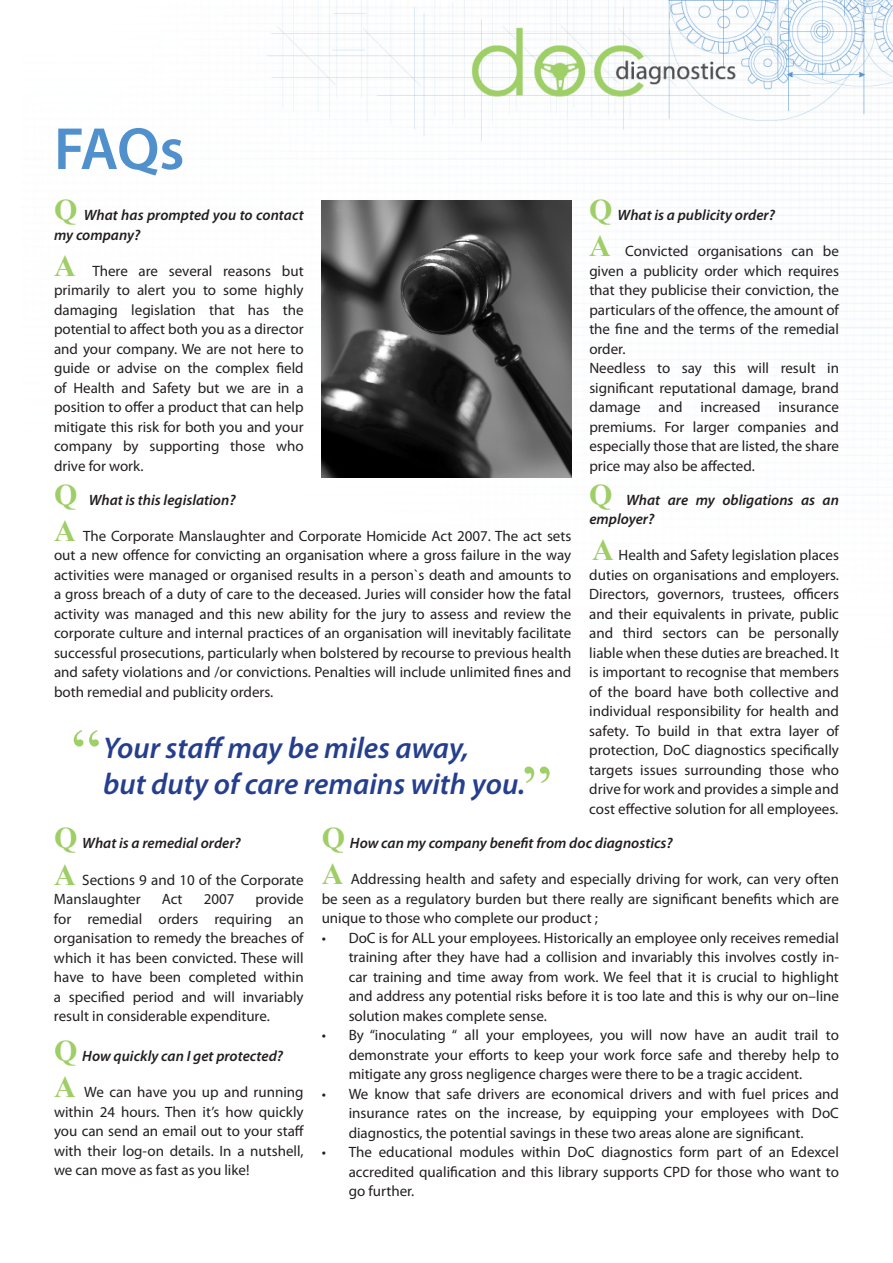
<style>
.page{position:relative;width:893px;height:1263px;background:#fff}
.page>*{position:absolute;margin:0;border:0;box-sizing:border-box;transform-origin:0 0}
.t1{font:600 60px "Myriad Pro";color:#5090cc}
.t2{font:italic 600 30px/36px "Myriad Pro";color:#253f8e}
.t3{font:15px/19.5px "Myriad Pro";color:#231f20;text-align:justify}
.t4{font:italic 600 15px/19.5px "Myriad Pro";color:#231f20}
.s1{font-family:"Times New Roman";font-weight:700;font-style:normal;font-size:30px;color:#9fce66}
.s2{font-family:"Times New Roman";font-weight:700;font-size:30px;color:#9fce66}
</style>
<div class="page">
<img style="left:73px;top:0;width:820px;height:747px">
<img style="left:322px;top:201px;width:249px;height:276px">
<svg style="left:74px;top:730px;width:25px;height:16px"></svg>
<svg style="left:524px;top:766px;width:26px;height:17px"></svg>
<h1 class="t1" style="left:54px;top:111px;width:132px">FAQs</h1>
<p class="t4" style="left:54px;top:205px;width:251px"><span class="s1">Q</span> What has prompted you to contact my company?</p>
<p class="t3" style="left:54px;top:261px;width:251px"><span class="s2">A</span> There are several reasons but primarily to alert you to some highly damaging legislation that has the potential to affect both you as a director and your company. We are not here to guide or advise on the complex field of Health and Safety but we are in a position to offer a product that can help mitigate this risk for both you and your company by supporting those who drive for work.</p>
<p class="t4" style="left:54px;top:490px;width:183px"><span class="s1">Q</span> What is this legislation?</p>
<p class="t3" style="left:54px;top:526px;width:519px"><span class="s2">A</span> The Corporate Manslaughter and Corporate Homicide Act 2007. The act sets out a new offence for convicting an organisation where a gross failure in the way activities were managed or organised results in a person`s death and amounts to a gross breach of a duty of care to the deceased. Juries will consider how the fatal activity was managed and this new ability for the jury to assess and review the corporate culture and internal practices of an organisation will inevitably facilitate successful prosecutions, particularly when bolstered by recourse to previous health and safety violations and /or convictions. Penalties will include unlimited fines and both remedial and publicity orders.</p>
<h2 class="t2" style="left:103px;top:729px;width:424px">Your staff may be miles away,<br>but duty of care remains with you.</h2>
<p class="t4" style="left:589px;top:205px;width:187px"><span class="s1">Q</span> What is a publicity order?</p>
<p class="t3" style="left:589px;top:241px;width:251px;text-align:left"><span class="s2">A</span> Convicted organisations can be given a publicity order which requires that they publicise their conviction, the particulars of the offence, the amount of the fine and the terms of the remedial order.<br>Needless to say this will result in significant reputational damage, brand damage and increased insurance premiums. For larger companies and especially those that are listed, the share price may also be affected.</p>
<p class="t4" style="left:589px;top:490px;width:251px"><span class="s1">Q</span> What are my obligations as an employer?</p>
<p class="t3" style="left:589px;top:545px;width:251px"><span class="s2">A</span> Health and Safety legislation places duties on organisations and employers.<br>Directors, governors, trustees, officers and their equivalents in private, public and third sectors can be personally liable when these duties are breached. It is important to recognise that members of the board have both collective and individual responsibility for health and safety. To build in that extra layer of protection, DoC diagnostics specifically targets issues surrounding those who drive for work and provides a simple and cost effective solution for all employees.</p>
<p class="t4" style="left:54px;top:833px;width:188px"><span class="s1">Q</span> What is a remedial order?</p>
<p class="t3" style="left:54px;top:869px;width:251px"><span class="s2">A</span> Sections 9 and 10 of the Corporate<br>Manslaughter</p>
<p class="t3" style="left:54px;top:889px;width:251px;text-indent:202px">provide for remedial orders requiring an organisation to remedy the breaches of which it has been convicted. These will have to have been completed within a specified period and will invariably result in considerable expenditure.</p>
<p class="t4" style="left:54px;top:1046px;width:231px"><span class="s1">Q</span> How quickly can I get protected?</p>
<p class="t3" style="left:54px;top:1082px;width:252px"><span class="s2">A</span> We can have you up and running within 24 hours. Then it’s how quickly you can send an email out to your staff with their log-on details. In a nutshell, we can move as fast as you like!</p>
<p class="t3" style="left:162px;top:889px;width:22px">Act</p>
<p class="t3" style="left:204px;top:889px;width:32px">2007</p>
<p class="t4" style="left:322px;top:833px;width:353px"><span class="s1">Q</span> How can my company benefit from doc diagnostics?</p>
<p class="t3" style="left:322px;top:869px;width:519px"><span class="s2">A</span> Addressing health and safety and especially driving for work, can very often be seen as a regulatory burden but there really are significant benefits which are unique to those who complete our product ;</p>
<p class="t3" style="left:349px;top:928px;width:492px;text-indent:-27px">• DoC is for ALL your employees. Historically an employee only receives remedial training after they have had a collision and invariably this involves costly in&shy;car training and time away from work. We feel that it is crucial to highlight and address any potential risks before it is too late and this is why our on–line solution makes complete sense.</p>
<p class="t3" style="left:349px;top:1025px;width:492px;text-indent:-27px">• By “inoculating “ all your employees, you will now have an audit trail to demonstrate your efforts to keep your work force safe and thereby help to mitigate any gross negligence charges were there to be a tragic accident.</p>
<p class="t3" style="left:349px;top:1084px;width:492px;text-indent:-27px">• We know that safe drivers are economical drivers and with fuel prices and insurance rates on the increase, by equipping your employees with DoC diagnostics, the potential savings in these two areas alone are significant.</p>
<p class="t3" style="left:349px;top:1142px;width:492px;text-indent:-27px">• The educational modules within DoC diagnostics form part of an Edexcel accredited qualification and this library supports CPD for those who want to go further.</p>
</div>
